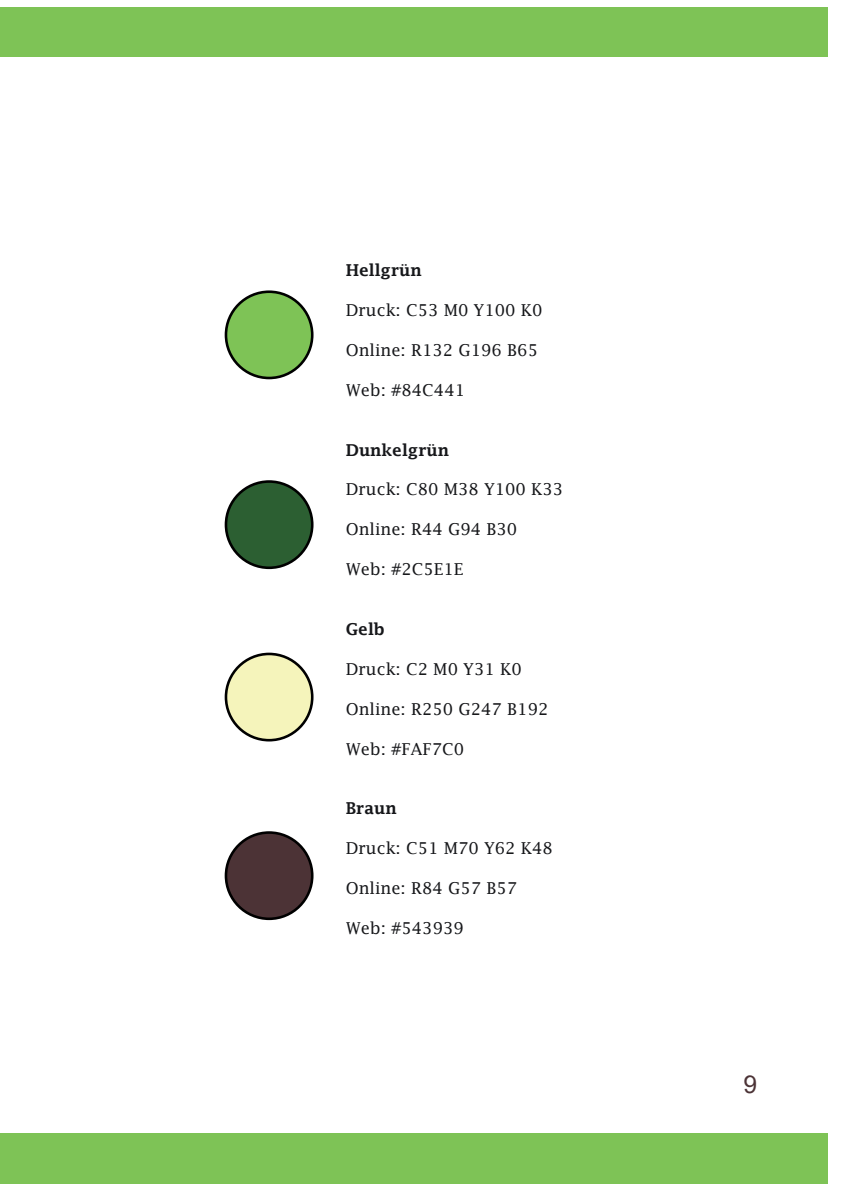
<style>
.page{position:relative;width:842px;height:1191px;background:#fff}
.page>*{position:absolute;margin:0;border:0;box-sizing:border-box;transform-origin:0 0}
.t1{font:24.7px "Arial";color:#4c3336}
.t2{font:16.4px "Lucida Fax";color:#16171a}
.t3{font:600 16.4px "Lucida Fax";color:#16171a}
</style>
<div class="page">
<div style="left:0;top:7px;width:827px;height:50px;background:#7ec356"></div>
<div style="left:0;top:1133px;width:827px;height:51px;background:#7ec356"></div>
<div style="left:226px;top:292px;width:86px;height:86px;background:#7ec356;border-radius:50%"></div>
<div style="left:225px;top:290px;width:89px;height:89px;border:3px solid #000;border-radius:50%"></div>
<div style="left:226px;top:654px;width:86px;height:86px;background:#f5f4bb;border-radius:50%"></div>
<div style="left:225px;top:653px;width:89px;height:89px;border:3px solid #000;border-radius:50%"></div>
<div style="left:226px;top:482px;width:86px;height:86px;background:#2c5f32;border-radius:50%"></div>
<div style="left:225px;top:480px;width:89px;height:89px;border:3px solid #000;border-radius:50%"></div>
<div style="left:226px;top:833px;width:86px;height:86px;background:#4c3336;border-radius:50%"></div>
<div style="left:225px;top:831px;width:89px;height:89px;border:3px solid #000;border-radius:50%"></div>
<p class="t3" style="left:346px;top:260px;width:78px">*$==( B)</p>
<p class="t2" style="left:346px;top:300px;width:198px">G&amp;#*1V S\W &gt;= X6== C=</p>
<p class="t2" style="left:346px;top:340px;width:194px">Y)/,)(V T6W7 K6Z; .;\</p>
<p class="t2" style="left:346px;top:380px;width:121px">N('V [&lt;:S::6</p>
<p class="t3" style="left:346px;top:440px;width:105px">%-)?$=( B)</p>
<p class="t2" style="left:346px;top:480px;width:219px">G&amp;#*1V S&lt;= &gt;W&lt; X6== CWW</p>
<p class="t2" style="left:346px;top:519px;width:173px">Y)/,)(V T:: KZ: .W=</p>
<p class="t2" style="left:346px;top:559px;width:119px">N('V [7S\M6M</p>
<p class="t3" style="left:346px;top:619px;width:41px">G$=,</p>
<p class="t2" style="left:346px;top:659px;width:178px">G&amp;#*1V S7 &gt;= XW6 C=</p>
<p class="t2" style="left:346px;top:699px;width:204px">Y)/,)(V T7\= K7:] .6Z7</p>
<p class="t2" style="left:346px;top:739px;width:120px">N('V [8Q8]S=</p>
<p class="t3" style="left:346px;top:799px;width:53px">H "-)</p>
<p class="t2" style="left:346px;top:838px;width:209px">G&amp;#*1V S\6 &gt;]= X;7 C:&lt;</p>
<p class="t2" style="left:346px;top:878px;width:173px">Y)/,)(V T&lt;: K\] .\]</p>
<p class="t2" style="left:346px;top:918px;width:120px">N('V [\:WZWZ</p>
<h1 class="t1" style="left:744px;top:1071px;width:15px">%</h1>
</div>
